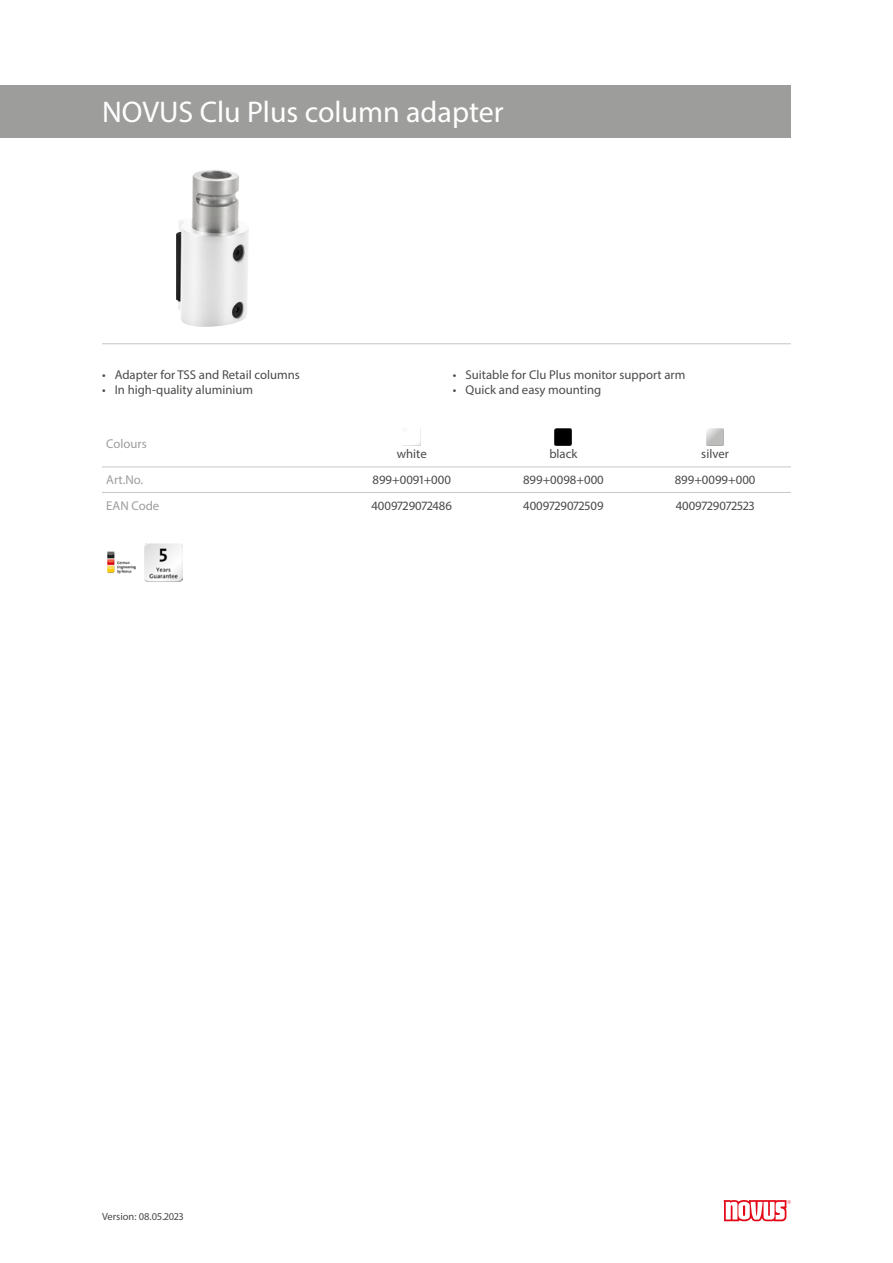
<style>
.page{position:relative;width:893px;height:1263px;background:#fff}
.page>*{position:absolute;margin:0;border:0;box-sizing:border-box;transform-origin:0 0}
.Produktname{font:30px "Myriad Pro";color:#fff}
.Produkttabelle_Zentr{font:12.75px "Myriad Pro";color:#4a4a49}
.Produkttabelle_Links{font:12.75px "Myriad Pro";color:#9d9d9c}
.Farbildtext{font:12.75px "Myriad Pro";color:#4a4a49}
.t1{font:10.5px "Myriad Pro";color:#4a4a49}
</style>
<div class="page">
<img style="left:176px;top:170px;width:73px;height:157px">
<hr style="left:102px;top:343px;width:689px;height:1px;background:#c6c6c6">
<img style="left:107px;top:551px;width:29px;height:23px">
<img style="left:145px;top:544px;width:38px;height:38px">
<svg style="left:724px;top:1200px;width:67px;height:21px"></svg>
<div style="left:0;top:85px;width:791px;height:53px;background:#9d9d9c"></div>
<hr style="left:102px;top:466px;width:234px;height:1px;background:#c6c6c6">
<hr style="left:336px;top:466px;width:152px;height:1px;background:#c6c6c6">
<hr style="left:488px;top:466px;width:151px;height:1px;background:#c6c6c6">
<hr style="left:639px;top:466px;width:152px;height:1px;background:#c6c6c6">
<hr style="left:102px;top:492px;width:234px;height:1px;background:#c6c6c6">
<hr style="left:336px;top:492px;width:152px;height:1px;background:#c6c6c6">
<hr style="left:488px;top:492px;width:151px;height:1px;background:#c6c6c6">
<hr style="left:639px;top:492px;width:152px;height:1px;background:#c6c6c6">
<img style="left:555px;top:428px;width:17px;height:17px">
<img style="left:707px;top:428px;width:17px;height:17px">
<p class="Produktname" style="left:102px;top:94px;width:403px">NOVUS Clu Plus column adapter</p>
<p class="Produkttabelle_Zentr" style="left:102px;top:367px;width:199px">• Adapter for TSS and Retail columns</p>
<p class="Produkttabelle_Zentr" style="left:102px;top:382px;width:153px">• In high-quality aluminium</p>
<p class="Produkttabelle_Links" style="left:106px;top:436px;width:42px">Colours</p>
<p class="Produkttabelle_Zentr" style="left:453px;top:367px;width:234px">• Suitable for Clu Plus monitor support arm</p>
<p class="Produkttabelle_Zentr" style="left:453px;top:382px;width:150px">• Quick and easy mounting</p>
<p class="Farbildtext" style="left:397px;top:446px;width:31px">white</p>
<p class="Farbildtext" style="left:549px;top:446px;width:30px">black</p>
<p class="Farbildtext" style="left:701px;top:446px;width:29px">silver</p>
<p class="Produkttabelle_Links" style="left:106px;top:472px;width:38px">Art.No.</p>
<p class="Produkttabelle_Zentr" style="left:373px;top:472px;width:80px">899+0091+000</p>
<p class="Produkttabelle_Zentr" style="left:523px;top:472px;width:82px">899+0098+000</p>
<p class="Produkttabelle_Zentr" style="left:675px;top:472px;width:82px">899+0099+000</p>
<p class="Produkttabelle_Links" style="left:106px;top:498px;width:55px">EAN Code</p>
<p class="Produkttabelle_Zentr" style="left:371px;top:498px;width:82px">4009729072486</p>
<p class="Produkttabelle_Zentr" style="left:523px;top:498px;width:82px">4009729072509</p>
<p class="Produkttabelle_Zentr" style="left:676px;top:498px;width:80px">4009729072523</p>
<p class="t1" style="left:102px;top:1210px;width:83px">Version: 08.05.2023</p>
</div>
